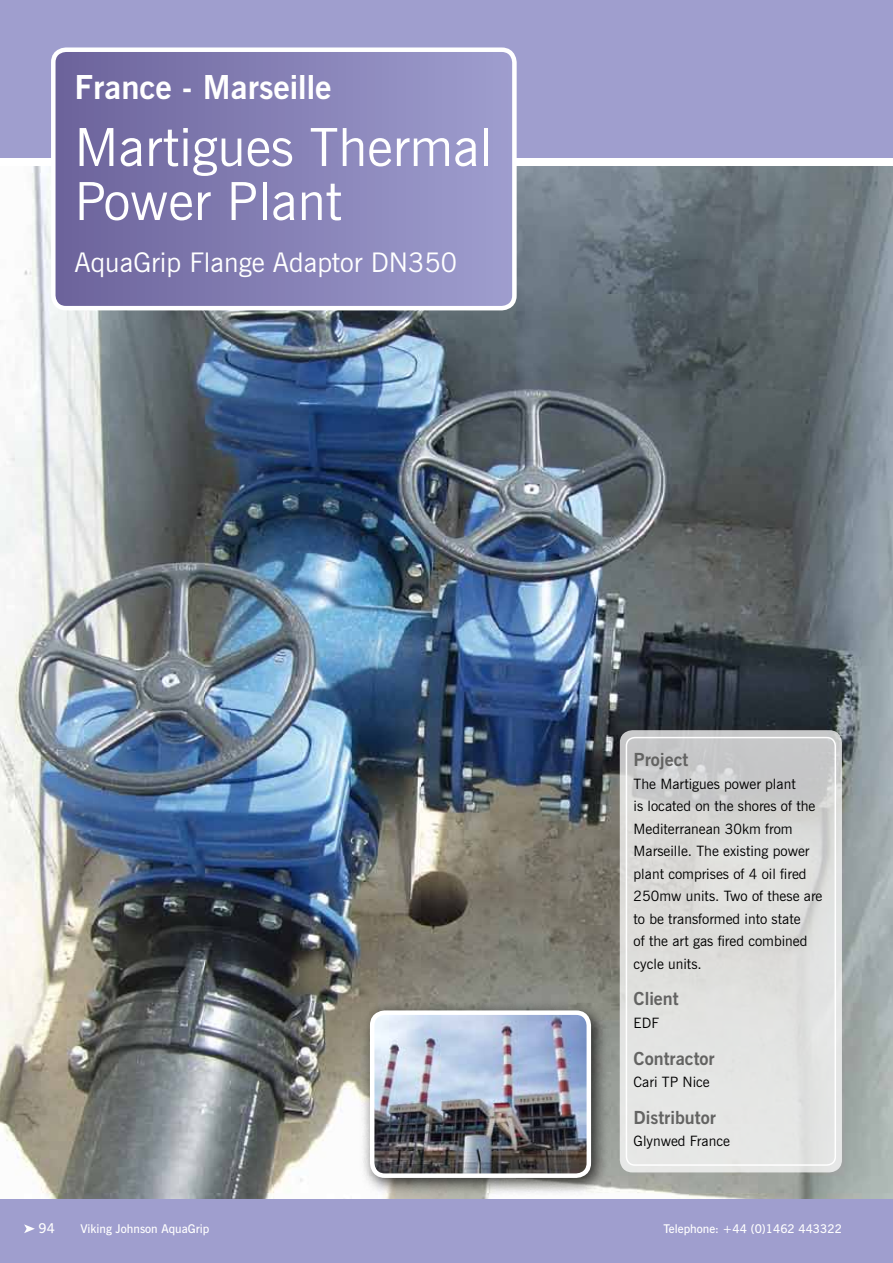
<style>
.page{position:relative;width:893px;height:1263px;background:#fff}
.page>*{position:absolute;margin:0;border:0;box-sizing:border-box;transform-origin:0 0}
.t1{font:52.5px/54px "News Gothic BT";color:#fff}
.t2{font:700 33px "News Gothic BT";color:#fff}
.t3{font:27px "News Gothic BT";color:#fff}
.t4{font:700 18px "News Gothic BT";color:#636362}
.t5{font:14.25px/22.5px "News Gothic BT";color:#000}
.t6{font:600 13.5px "News Gothic BT";color:#fff}
.t7{font:600 12px "News Gothic BT";color:#fff}
</style>
<div class="page">
<div style="left:0;top:0;width:893px;height:157px;background:#9f9ece"></div>
<img style="left:0;top:167px;width:893px;height:1032px">
<div style="left:0;top:1199px;width:893px;height:64px;background:#9f9ece"></div>
<svg style="left:53px;top:52px;width:461px;height:256px"></svg>
<div style="left:51px;top:47px;width:466px;height:263px;border:4px solid #fff;border-radius:13px"></div>
<div style="left:620px;top:730px;width:222px;height:442px;background:linear-gradient(to bottom,#cdcdcd,#eaebe9);border-radius:13px"></div>
<div style="left:626px;top:737px;width:210px;height:429px;border:2px solid #fff;border-radius:9px"></div>
<svg style="left:24px;top:1224px;width:11px;height:9px"></svg>
<div style="left:359px;top:1000px;width:251px;height:197px;background:#000;opacity:.75"></div>
<img style="left:372px;top:1013px;width:217px;height:162px">
<div style="left:370px;top:1010px;width:221px;height:168px;border:4px solid #fff;border-radius:13px"></div>
<h2 class="t2" style="left:74px;top:67px;width:259px">France - Marseille</h2>
<h1 class="t1" style="left:74px;top:120px;width:420px">Martigues Thermal<br>Power Plant</h1>
<h3 class="t3" style="left:74px;top:246px;width:384px">AquaGrip Flange Adaptor DN350</h3>
<p class="t4" style="left:634px;top:749px;width:56px">Project</p>
<p class="t5" style="left:634px;top:772px;width:190px">The Martigues power plant<br>is located on the shores of the<br>Mediterranean 30km from<br>Marseille. The existing power plant comprises of 4 oil fired<br>250mw units. Two of these are to be transformed into state<br>of the art gas fired combined cycle units.</p>
<p class="t4" style="left:634px;top:988px;width:46px">Client</p>
<p class="t5" style="left:634px;top:1011px;width:27px">EDF</p>
<p class="t4" style="left:634px;top:1047px;width:83px">Contractor</p>
<p class="t5" style="left:634px;top:1071px;width:78px">Cari TP Nice</p>
<p class="t4" style="left:634px;top:1106px;width:84px">Distributor</p>
<p class="t5" style="left:634px;top:1130px;width:98px">Glynwed France</p>
<p class="t6" style="left:39px;top:1220px;width:18px">94</p>
<p class="t7" style="left:81px;top:1222px;width:130px">Viking Johnson AquaGrip</p>
<p class="t7" style="left:664px;top:1222px;width:180px">Telephone: +44 (0)1462 443322</p>
</div>
